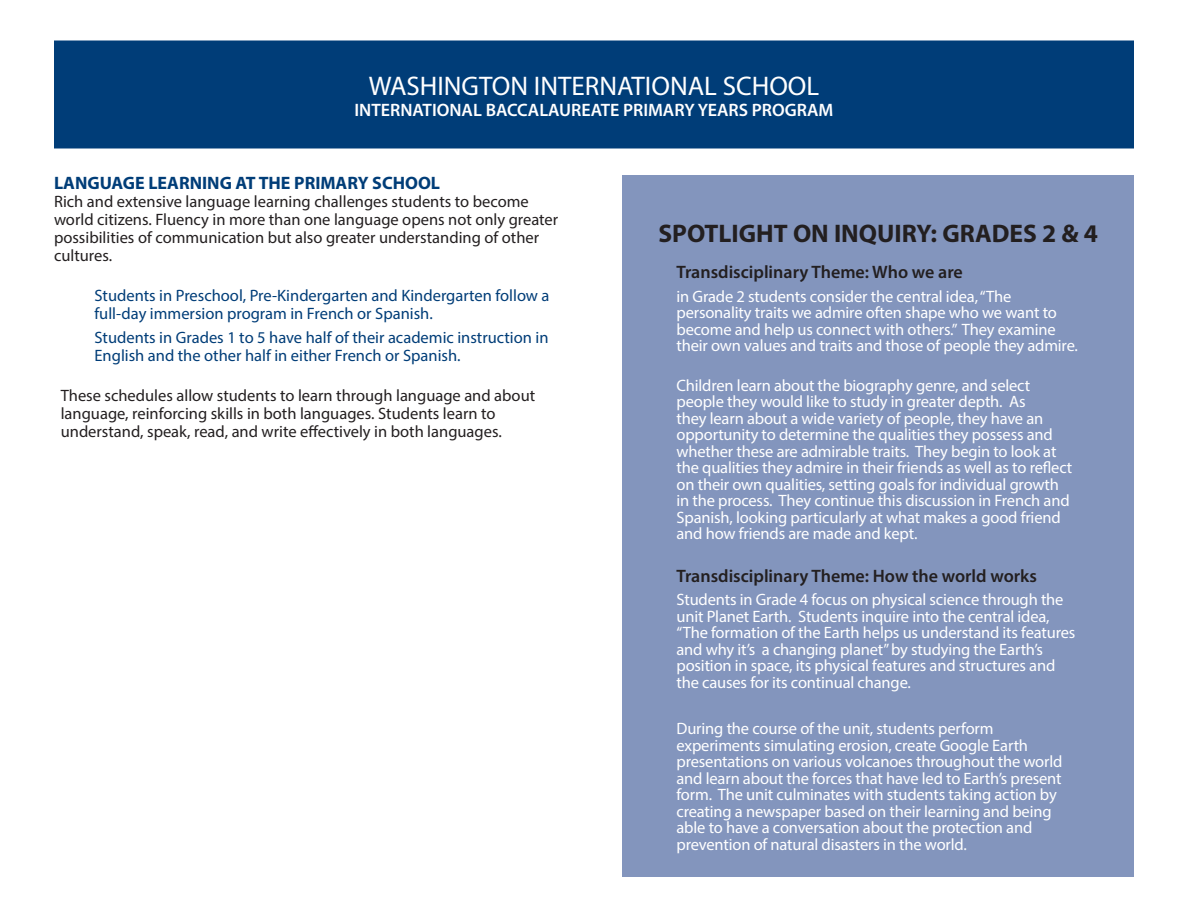
<style>
.page{position:relative;width:1188px;height:918px;background:#fff}
.page>*{position:absolute;margin:0;border:0;box-sizing:border-box;transform-origin:0 0}
.t1{font:27px "Myriad Pro";color:#fff}
.t2{font:700 25.5px "Myriad Pro";color:#231f20}
.t3{font:600 18px "Myriad Pro";color:#231f20}
.t4{font:600 18px "Myriad Pro";color:#fff}
.t5{font:700 18px "Myriad Pro";color:#003d78}
.t6{font:16.5px/16.5px "Myriad Pro";letter-spacing:-.01em;color:#fff}
.t7{font:16.5px/18px "Myriad Pro";color:#231f20}
.t8{font:16.5px/18px "Myriad Pro";color:#003d78}
</style>
<div class="page">
<div style="left:54px;top:40px;width:1080px;height:108px;background:#003d78;border:2px solid #003d78"></div>
<div style="left:622px;top:176px;width:512px;height:702px;background:#8395bd"></div>
<h1 class="t1" style="left:369px;top:69px;width:452px">WASHINGTON INTERNATIONAL SCHOOL</h1>
<p class="t4" style="left:355px;top:99px;width:480px">INTERNATIONAL BACCALAUREATE PRIMARY YEARS PROGRAM</p>
<p class="t5" style="left:54px;top:171px;width:388px">LANGUAGE LEARNING AT THE PRIMARY SCHOOL</p>
<p class="t7" style="left:54px;top:192px;width:506px">Rich and extensive language learning challenges students to become world citizens. Fluency in more than one language opens not only greater possibilities of communication but also greater understanding of other cultures.</p>
<p class="t8" style="left:95px;top:286px;width:457px">Students in Preschool, Pre-Kindergarten and Kindergarten follow a full-day immersion program in French or Spanish.</p>
<p class="t8" style="left:95px;top:329px;width:456px">Students in Grades 1 to 5 have half of their academic instruction in<br>English and the other half in either French or Spanish.</p>
<p class="t7" style="left:61px;top:386px;width:476px">These schedules allow students to learn through language and about language, reinforcing skills in both languages. Students learn to understand, speak, read, and write effectively in both languages.</p>
<h2 class="t2" style="left:658px;top:217px;width:441px">SPOTLIGHT ON INQUIRY: GRADES 2 &amp; 4</h2>
<p class="t3" style="left:676px;top:261px;width:288px">Transdisciplinary Theme: Who we are</p>
<p class="t6" style="left:676px;top:287px;width:403px">in Grade 2 students consider the central idea, “The personality traits we admire often shape who we want to become and help us connect with others.” They examine their own values and traits and those of people they admire.</p>
<p class="t6" style="left:676px;top:377px;width:397px">Children learn about the biography genre, and select people they would like to study in greater depth. As<br>they learn about a wide variety of people, they have an opportunity to determine the qualities they possess and whether these are admirable traits. They begin to look at the qualities they admire in their friends as well as to reflect on their own qualities, setting goals for individual growth in the process. They continue this discussion in French and Spanish, looking particularly at what makes a good friend and how friends are made and kept.</p>
<p class="t3" style="left:676px;top:565px;width:362px">Transdisciplinary Theme: How the world works</p>
<p class="t6" style="left:676px;top:591px;width:401px">Students in Grade 4 focus on physical science through the unit Planet Earth. Students inquire into the central idea, “The formation of the Earth helps us understand its features and why it’s a changing planet” by studying the Earth’s position in space, its physical features and structures and the causes for its continual change.</p>
<p class="t6" style="left:676px;top:720px;width:387px">During the course of the unit, students perform experiments simulating erosion, create Google Earth presentations on various volcanoes throughout the world and learn about the forces that have led to Earth’s present form. The unit culminates with students taking action by creating a newspaper based on their learning and being able to have a conversation about the protection and prevention of natural disasters in the world.</p>
</div>
